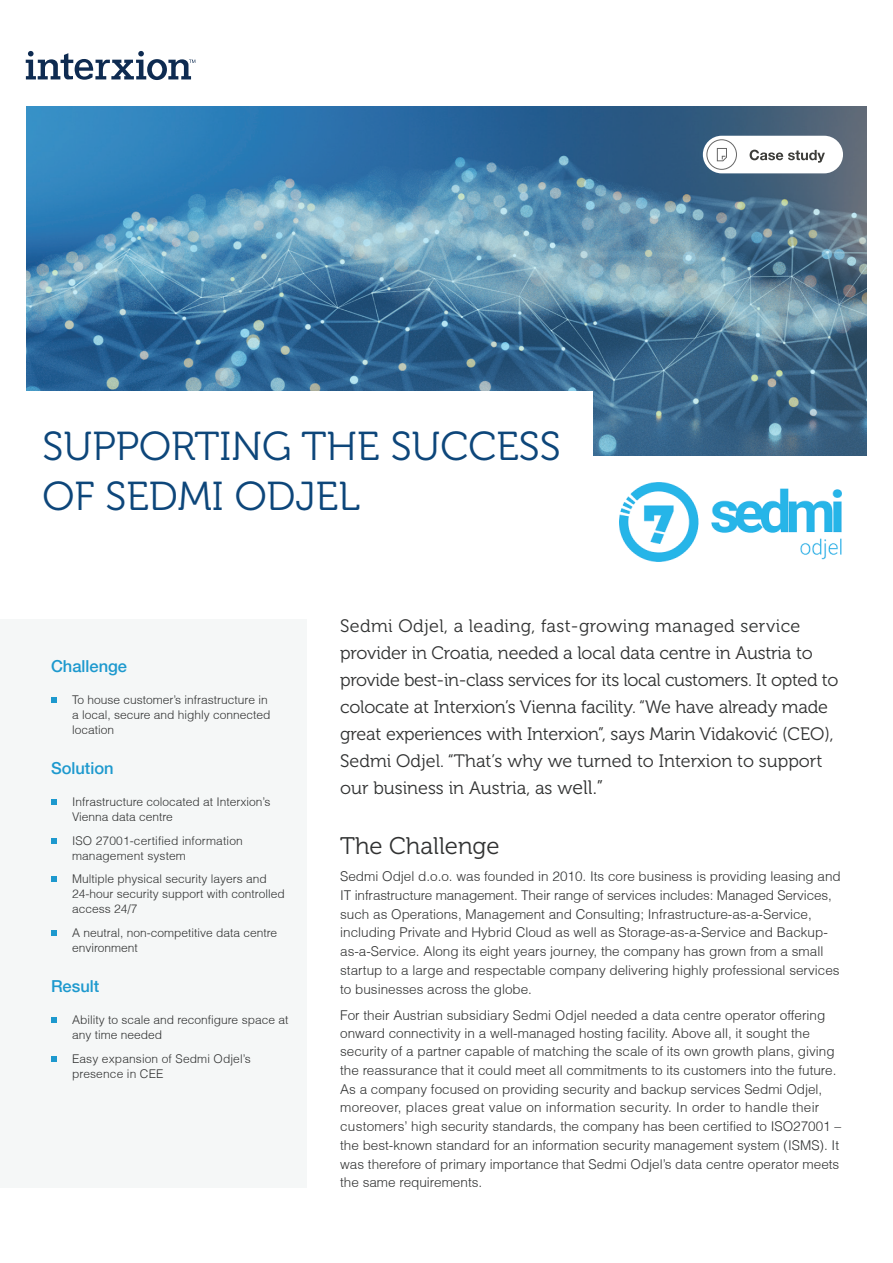
<style>
.page{position:relative;width:893px;height:1263px;background:#fff}
.page>*{position:absolute;margin:0;border:0;box-sizing:border-box;transform-origin:0 0}
.t1{font:40.35px/50.1px "Museo 300";color:#0d467a}
.t2{font:24px "Museo 300";color:#313232}
.t3{font:18px/27px "Museo 300";letter-spacing:-.01em;color:#313232}
.t4{font:500 16.5px "Helvetica Neue LT";color:#1d99ce}
.t5{font:300 13.5px/18.6px "Helvetica";color:#313232}
.t6{font:300 12px/15px "Helvetica";color:#313232}
.s1{font-size:19.5px}
</style>
<div class="page">
<img style="left:26px;top:106px;width:841px;height:350px">
<svg style="left:26px;top:51px;width:169px;height:29px"></svg>
<div style="left:703px;top:136px;width:140px;height:37px;background:#fff;border-radius:19px"></div>
<svg style="left:750px;top:150px;width:75px;height:13px"></svg>
<svg style="left:706px;top:139px;width:31px;height:31px"></svg>
<div style="left:0;top:391px;width:593px;height:172px;background:#fff"></div>
<img style="left:619px;top:482px;width:223px;height:80px">
<div style="left:0;top:619px;width:306px;height:568px;background:#f5f7f7"></div>
<svg style="left:51px;top:697px;width:6px;height:5px"></svg>
<svg style="left:51px;top:799px;width:6px;height:6px"></svg>
<svg style="left:51px;top:838px;width:6px;height:5px"></svg>
<svg style="left:51px;top:876px;width:6px;height:6px"></svg>
<svg style="left:51px;top:930px;width:6px;height:5px"></svg>
<svg style="left:51px;top:1017px;width:6px;height:6px"></svg>
<svg style="left:51px;top:1056px;width:6px;height:5px"></svg>
<h1 class="t1" style="left:43px;top:422px;width:520px">SUPPORTING THE SUCCESS<br>OF SEDMI ODJEL</h1>
<p class="t4" style="left:51px;top:656px;width:78px">Challenge</p>
<p class="t6" style="left:72px;top:692px;width:200px">To house customer’s infrastructure in a local, secure and highly connected location</p>
<p class="t4" style="left:51px;top:758px;width:64px">Solution</p>
<p class="t6" style="left:72px;top:794px;width:200px">Infrastructure colocated at Interxion’s<br>Vienna data centre</p>
<p class="t6" style="left:72px;top:833px;width:172px">ISO 27001-certified information management system</p>
<p class="t6" style="left:72px;top:871px;width:214px">Multiple physical security layers and<br>24-hour security support with controlled access 24/7</p>
<p class="t6" style="left:72px;top:925px;width:207px">A neutral, non-competitive data centre environment</p>
<p class="t4" style="left:51px;top:976px;width:50px">Result</p>
<p class="t6" style="left:72px;top:1012px;width:218px">Ability to scale and reconfigure space at any time needed</p>
<p class="t6" style="left:72px;top:1051px;width:180px">Easy expansion of Sedmi Odjel’s presence in CEE</p>
<p class="t3" style="left:340px;top:613px;width:500px">Sedmi Odjel, a leading, fast-growing managed service provider in Croatia, needed a local data centre in Austria to provide best-in-class services for its local customers. It opted to colocate at Interxion’s Vienna facility. “We have already made great experiences with Interxion”, says Marin Vidaković (CEO), Sedmi Odjel. “That’s why we turned to Interxion to support our business in Austria, as w<span class="s1">ell.”</span></p>
<h2 class="t2" style="left:340px;top:832px;width:161px">The Challenge</h2>
<p class="t5" style="left:340px;top:867px;width:502px">Sedmi Odjel d.o.o. was founded in 2010. Its core business is providing leasing and IT infrastructure management. Their range of services includes: Managed Services, such as Operations, Management and Consulting; Infrastructure-as-a-Service, including Private and Hybrid Cloud as well as Storage-as-a-Service and Backup&shy;as-a-Service. Along its eight years journey, the company has grown from a small startup to a large and respectable company delivering highly professional services to businesses across the globe.</p>
<p class="t5" style="left:340px;top:1006px;width:503px">For their Austrian subsidiary Sedmi Odjel needed a data centre operator offering onward connectivity in a well-managed hosting facility. Above all, it sought the security of a partner capable of matching the scale of its own growth plans, giving the reassurance that it could meet all commitments to its customers into the future.<br>As a company focused on providing security and backup services Sedmi Odjel, moreover, places great value on information security. In order to handle their customers’ high security standards, the company has been certified to ISO27001 – the best-known standard for an information security management system (ISMS). It was therefore of primary importance that Sedmi Odjel’s data centre operator meets the same requirements.</p>
</div>
